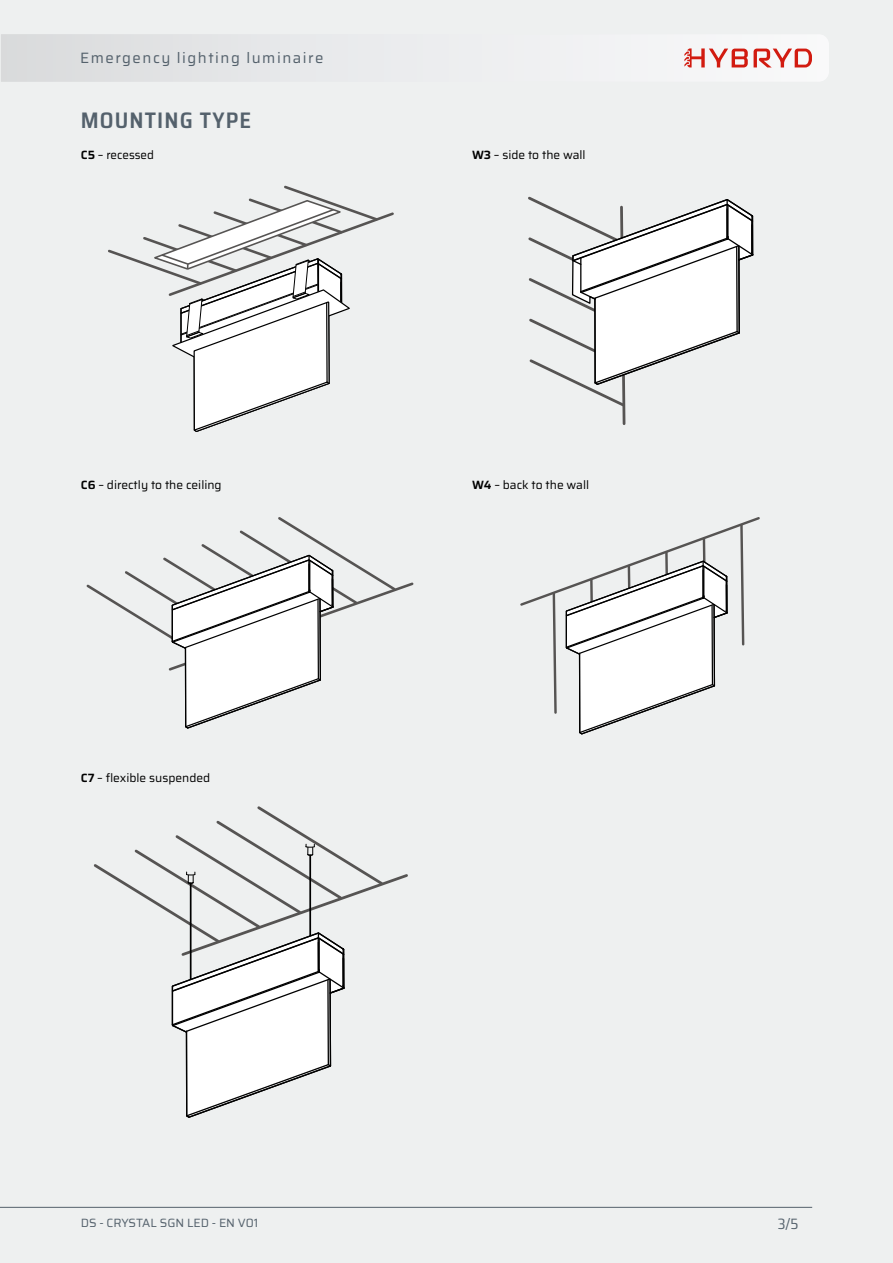
<style>
.page{position:relative;width:893px;height:1263px;background:#eef0f0}
.page>*{position:absolute;margin:0;border:0;box-sizing:border-box;transform-origin:0 0}
.t1{font:600 semi-condensed 22.5px "Saira";letter-spacing:.05em;color:#54616c}
.t2{font:15px "Saira";letter-spacing:.1em;color:#54616c}
.t3{font:semi-condensed 15px "Saira";color:#54616c}
.t4{font:12px "Saira";color:#000}
.t5{font:12px "Saira";color:#54616c}
.s1{font-weight:600}
</style>
<div class="page">
<hr style="left:0;top:1207px;width:812px;height:1px;background:#54616c">
<svg style="left:1px;top:34px;width:828px;height:48px"></svg>
<svg style="left:108px;top:212px;width:286px;height:84px"></svg>
<svg style="left:86px;top:557px;width:328px;height:114px"></svg>
<svg style="left:171px;top:49px;width:203px;height:1014px"></svg>
<hr style="left:186px;top:1031px;width:1px;height:85px;background:#000">
<svg style="left:185px;top:1063px;width:147px;height:55px"></svg>
<hr style="left:329px;top:979px;width:2px;height:87px;background:#000">
<hr style="left:327px;top:980px;width:2px;height:85px;background:#000">
<svg style="left:93px;top:804px;width:315px;height:230px"></svg>
<svg style="left:758px;top:34px;width:26px;height:48px"></svg>
<svg style="left:528px;top:196px;width:37px;height:183px"></svg>
<svg style="left:565px;top:34px;width:193px;height:391px"></svg>
<svg style="left:520px;top:517px;width:240px;height:218px"></svg>
<p class="t2" style="left:80px;top:47px;width:245px">Emergency lighting luminaire</p>
<h1 class="t1" style="left:81px;top:103px;width:172px">MOUNTING TYPE</h1>
<p class="t4" style="left:81px;top:146px;width:75px"><span class="s1">C5</span> – recessed</p>
<p class="t4" style="left:81px;top:476px;width:142px"><span class="s1">C6</span> – directly to the ceiling</p>
<p class="t4" style="left:81px;top:769px;width:131px"><span class="s1">C7</span> – flexible suspended</p>
<p class="t4" style="left:472px;top:146px;width:115px"><span class="s1">W3</span> – side to the wall</p>
<p class="t4" style="left:472px;top:476px;width:119px"><span class="s1">W4</span> – back to the wall</p>
<p class="t5" style="left:81px;top:1213px;width:179px">DS - CRYSTAL SGN LED - EN V01</p>
<p class="t3" style="left:778px;top:1213px;width:22px">3/5</p>
</div>
